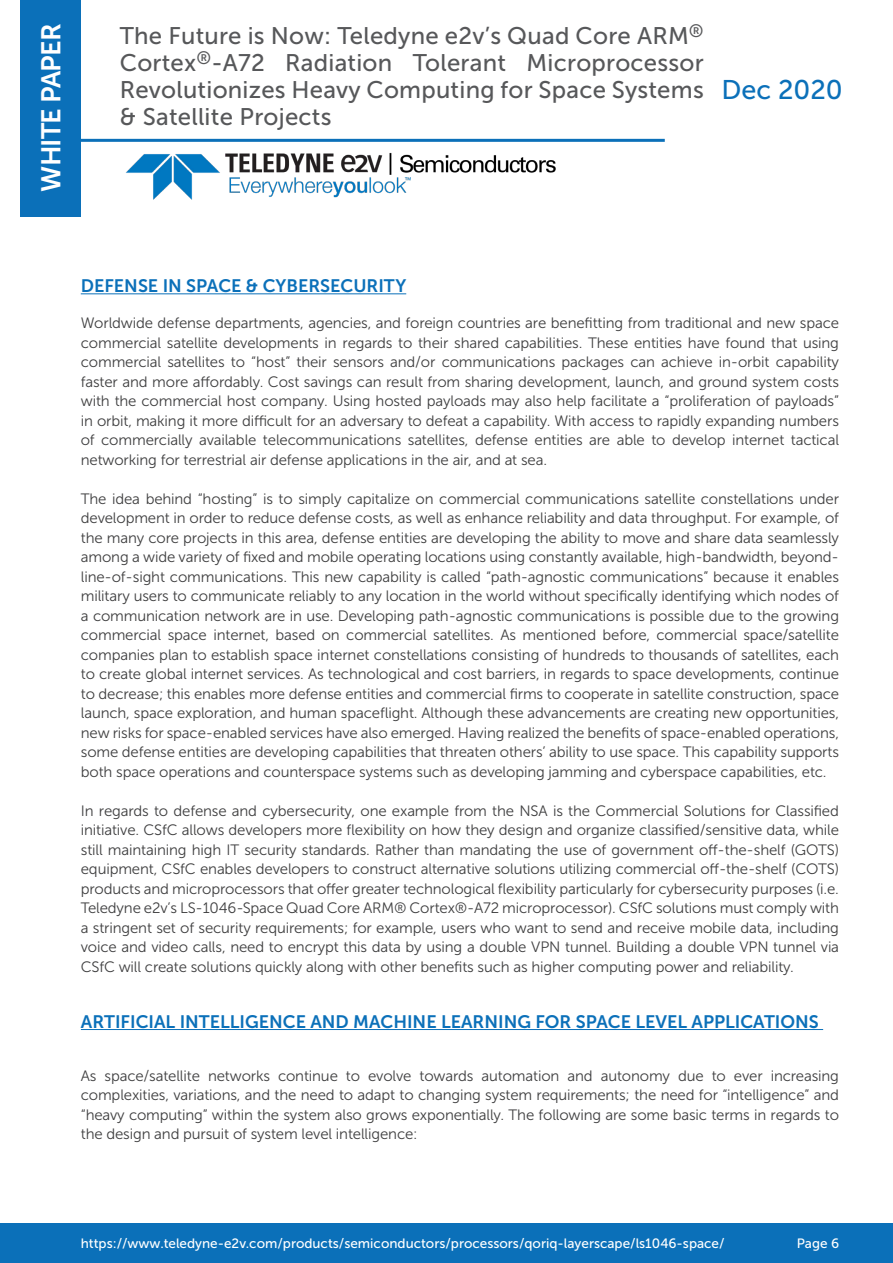
<style>
.page{position:relative;width:893px;height:1263px;background:#fff}
.page>*{position:absolute;margin:0;border:0;box-sizing:border-box;transform-origin:0 0}
.t1{font:27px "Museo Sans 700";letter-spacing:-.03em;color:#fff}
.t2{font:27px "Museo Sans 500";color:#0b70b9}
.t3{font:24px/27px "Museo Sans 500";letter-spacing:.01em;color:#57585a;text-align:justify}
.t4{font:18px "Museo Sans 700";color:#0b70b9}
.t5{font:15px/19.5px "Museo Sans 300";letter-spacing:-.01em;color:#3e3e3f;text-align:justify}
.t6{font:13.5px "Museo Sans 500";color:#fff}
</style>
<div class="page">
<div style="left:20px;top:0;width:61px;height:217px;background:#0b70b9"></div>
<hr style="left:81px;top:139px;width:584px;height:3px;background:#0b70b9">
<div style="left:0;top:1223px;width:893px;height:40px;background:#0b70b9"></div>
<img style="left:126px;top:152px;width:430px;height:48px">
<hr style="left:81px;top:293px;width:325px;height:1px;background:#0b70b9">
<hr style="left:81px;top:1029px;width:742px;height:1px;background:#0b70b9">
<p class="t1" style="left:36px;top:192px;width:170px;rotate:-90deg">WHITE PAPER</p>
<p class="t3" style="left:120px;top:23px;width:585px">The Future is Now: Teledyne e2v’s Quad Core ARM<sup>® </sup>Cortex<sup>®</sup>-A72 Radiation Tolerant Microprocessor Revolutionizes Heavy Computing for Space Systems &amp; Satellite Projects</p>
<p class="t2" style="left:721px;top:75px;width:123px">Dec 2020</p>
<p class="t4" style="left:81px;top:276px;width:327px">DEFENSE IN SPACE &amp; CYBERSECURITY</p>
<p class="t5" style="left:81px;top:313px;width:760px">Worldwide defense departments, agencies, and foreign countries are benefitting from traditional and new space commercial satellite developments in regards to their shared capabilities. These entities have found that using commercial satellites to “host” their sensors and/or communications packages can achieve in-orbit capability faster and more affordably. Cost savings can result from sharing development, launch, and ground system costs with the commercial host company. Using hosted payloads may also help facilitate a “proliferation of payloads” in orbit, making it more difficult for an adversary to defeat a capability. With access to rapidly expanding numbers of commercially available telecommunications satellites, defense entities are able to develop internet tactical networking for terrestrial air defense applications in the air, and at sea.</p>
<p class="t5" style="left:81px;top:489px;width:760px">The idea behind “hosting” is to simply capitalize on commercial communications satellite constellations under development in order to reduce defense costs, as well as enhance reliability and data throughput. For example, of the many core projects in this area, defense entities are developing the ability to move and share data seamlessly among a wide variety of fixed and mobile operating locations using constantly available, high-bandwidth, beyond&shy;line-of-sight communications. This new capability is called “path-agnostic communications” because it enables military users to communicate reliably to any location in the world without specifically identifying which nodes of a communication network are in use. Developing path-agnostic communications is possible due to the growing commercial space internet, based on commercial satellites. As mentioned before, commercial space/satellite companies plan to establish space internet constellations consisting of hundreds to thousands of satellites, each to create global internet services. As technological and cost barriers, in regards to space developments, continue to decrease; this enables more defense entities and commercial firms to cooperate in satellite construction, space launch, space exploration, and human spaceflight. Although these advancements are creating new opportunities, new risks for space-enabled services have also emerged. Having realized the benefits of space-enabled operations, some defense entities are developing capabilities that threaten others’ ability to use space. This capability supports both space operations and counterspace systems such as developing jamming and cyberspace capabilities, etc.</p>
<p class="t5" style="left:81px;top:801px;width:760px">In regards to defense and cybersecurity, one example from the NSA is the Commercial Solutions for Classified initiative. CSfC allows developers more flexibility on how they design and organize classified/sensitive data, while still maintaining high IT security standards. Rather than mandating the use of government off-the-shelf (GOTS) equipment, CSfC enables developers to construct alternative solutions utilizing commercial off-the-shelf (COTS) products and microprocessors that offer greater technological flexibility particularly for cybersecurity purposes (i.e.<br>Teledyne e2v’s LS-1046-Space Quad Core ARM® Cortex®-A72 microprocessor). CSfC solutions must comply with a stringent set of security requirements; for example, users who want to send and receive mobile data, including voice and video calls, need to encrypt this data by using a double VPN tunnel. Building a double VPN tunnel via CSfC will create solutions quickly along with other benefits such as higher computing power and reliability.</p>
<p class="t4" style="left:81px;top:1011px;width:739px">ARTIFICIAL INTELLIGENCE AND MACHINE LEARNING FOR SPACE LEVEL APPLICATIONS</p>
<p class="t5" style="left:81px;top:1066px;width:760px">As space/satellite networks continue to evolve towards automation and autonomy due to ever increasing complexities, variations, and the need to adapt to changing system requirements; the need for “intelligence” and “heavy computing” within the system also grows exponentially. The following are some basic terms in regards to the design and pursuit of system level intelligence:</p>
<p class="t6" style="left:81px;top:1235px;width:645px">https://www.teledyne-e2v.com/products/semiconductors/processors/qoriq-layerscape/ls1046-space/</p>
<p class="t6" style="left:797px;top:1235px;width:44px">Page 6</p>
</div>
